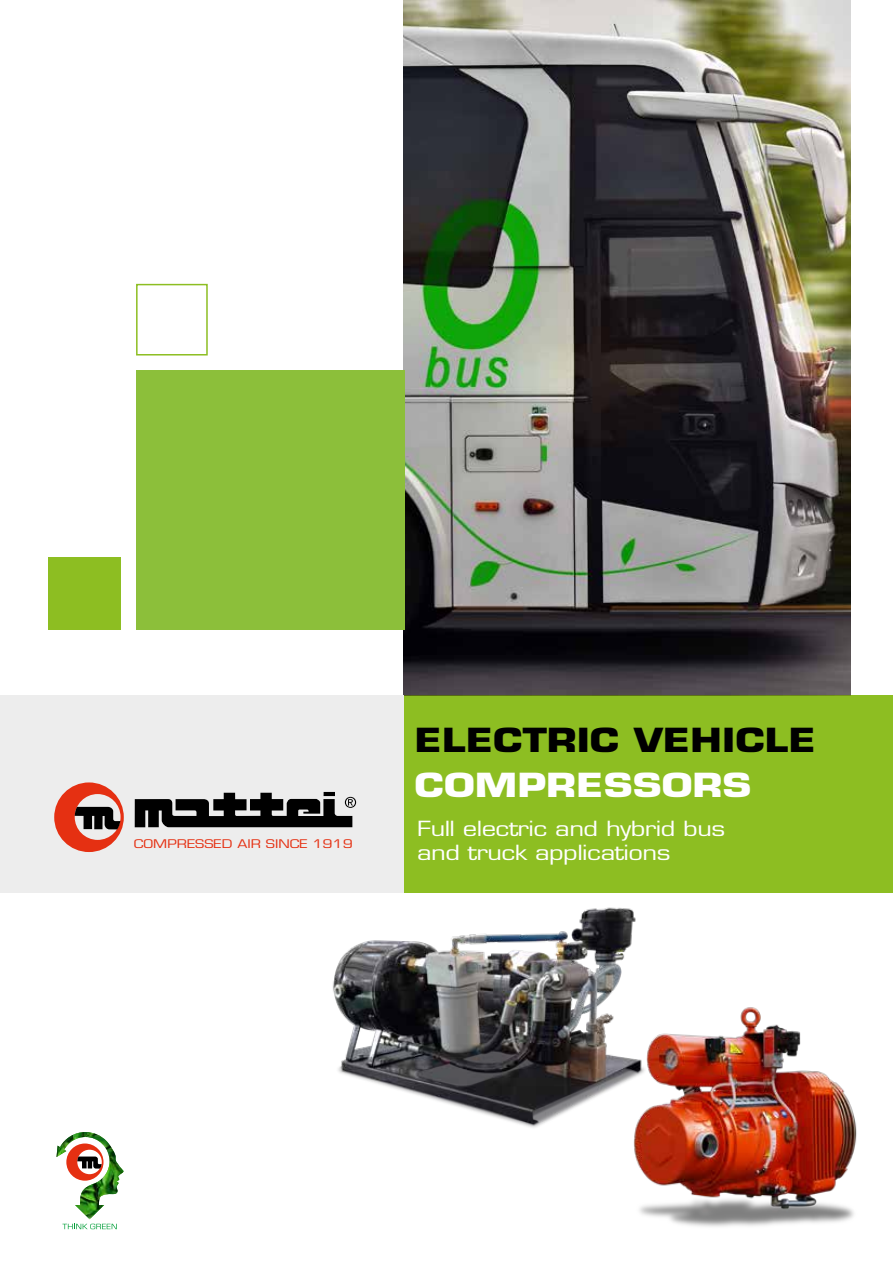
<style>
.page{position:relative;width:893px;height:1263px;background:#fff}
.page>*{position:absolute;margin:0;border:0;box-sizing:border-box;transform-origin:0 0}
.t1{font:700 32.4px "Eurostile LT Std";color:#000;scale:1.25 1}
.t2{font:700 32.4px "Eurostile LT Std";color:#fff;scale:1.25 1}
.t3{font:20.4px/24px "Eurostile LT Std";letter-spacing:-.02em;color:#fff;scale:1.25 1}
.t4{font:11.7px "Eurostile LT Std";color:#e53012;scale:1.25 1}
</style>
<div class="page">
<img style="left:404px;top:0;width:446px;height:695px">
<div style="left:136px;top:284px;width:72px;height:71px;border:2px solid #8dbe22"></div>
<div style="left:49px;top:557px;width:72px;height:72px;background:#8dbe22"></div>
<div style="left:136px;top:370px;width:268px;height:259px;background:#8cbf3a"></div>
<div style="left:0;top:695px;width:404px;height:198px;background:#ededed"></div>
<hr style="left:324px;top:792px;width:11px;height:4px;background:#000">
<svg style="left:54px;top:782px;width:70px;height:70px"></svg>
<svg style="left:135px;top:793px;width:221px;height:34px"></svg>
<div style="left:404px;top:695px;width:489px;height:198px;background:#8dbe22"></div>
<img style="left:56px;top:1132px;width:68px;height:97px">
<img style="left:333px;top:907px;width:303px;height:221px">
<img style="left:566px;top:988px;width:291px;height:239px">
<p class="t4" style="left:134px;top:837px;width:177px">COMPRESSED AIR SINCE 1919</p>
<h1 class="t1" style="left:415px;top:720px;width:323px">ELECTRIC VEHICLE</h1>
<h1 class="t2" style="left:415px;top:765px;width:271px">COMPRESSORS</h1>
<p class="t3" style="left:417px;top:816px;width:248px">Full electric and hybrid bus and truck applications</p>
</div>
